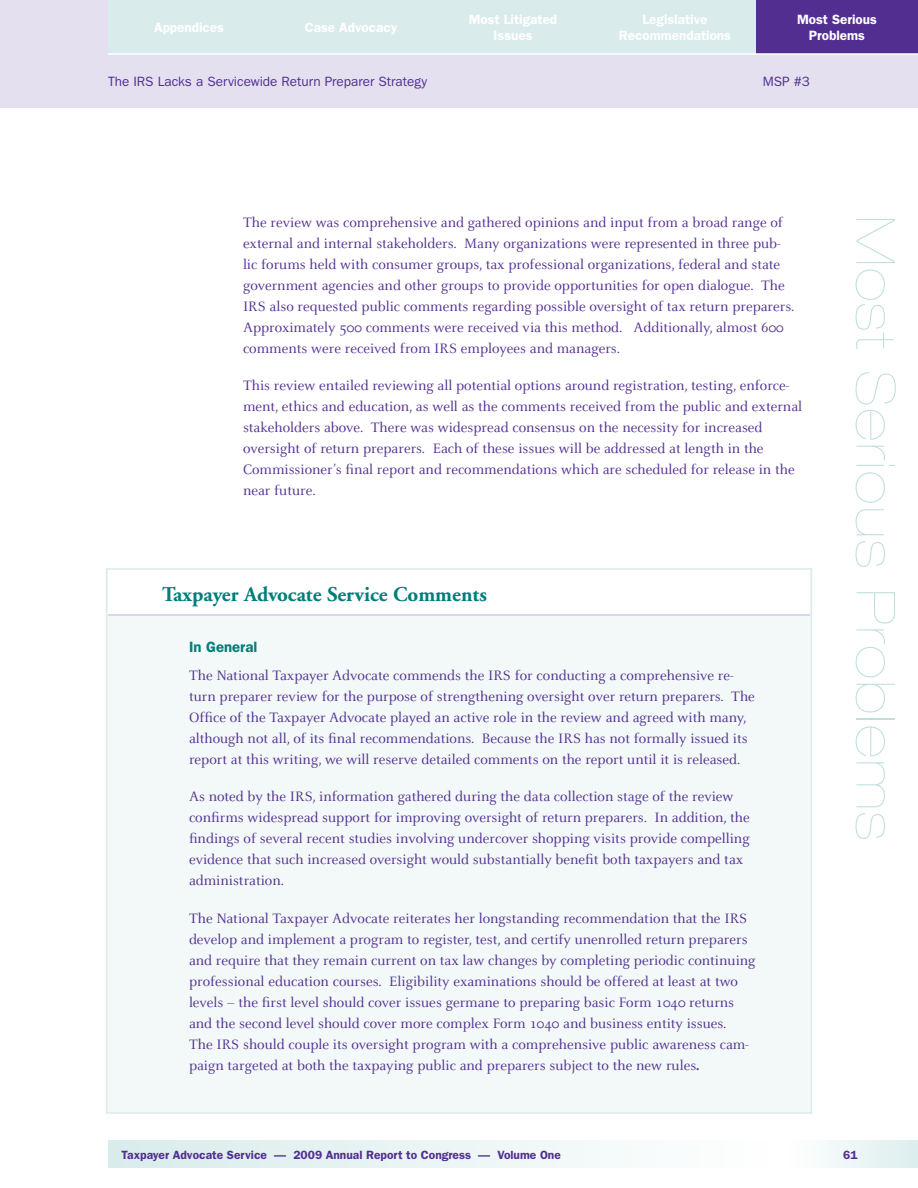
<style>
.page{position:relative;width:918px;height:1188px;background:#fff}
.page>*{position:absolute;margin:0;border:0;box-sizing:border-box;transform-origin:0 0}
.t1{font:900 expanded 54px "Helvetica Neue";letter-spacing:.04em;color:#bfdfde}
.t2{font:700 21px "Adobe Garamond";color:#007e7a}
.t3{font:15px/21px "Celeste";color:#522e91}
.t4{font:600 13.5px/16.5px "Franklin Gothic";color:#fff;text-align:center}
.t5{font:13.5px "Franklin Gothic";color:#522e91}
.t6{font:600 12px "Franklin Gothic";color:#522e91}
.s1{font-family:"Franklin Gothic";font-weight:600;color:#007e7a}
.s2{font-weight:700}
</style>
<div class="page">
<div style="left:106px;top:568px;width:706px;height:546px;background:#f2f9f8"></div>
<svg style="left:108px;top:1141px;width:493px;height:27px"></svg>
<div style="left:0;top:0;width:918px;height:108px;background:#e5e0ef"></div>
<div style="left:770px;top:1141px;width:148px;height:27px;background:linear-gradient(to right,#fff,#ddeeed)"></div>
<div style="left:756px;top:0;width:162px;height:54px;background:#522e91"></div>
<div style="left:594px;top:0;width:162px;height:54px;background:#d9eceb"></div>
<div style="left:432px;top:0;width:162px;height:54px;background:#d9eceb"></div>
<div style="left:108px;top:0;width:162px;height:54px;background:#d9eceb"></div>
<div style="left:270px;top:0;width:162px;height:54px;background:#d9eceb"></div>
<hr style="left:108px;top:53px;width:810px;height:2px;background:#fff">
<div style="left:108px;top:570px;width:702px;height:45px;background:#fff"></div>
<hr style="left:108px;top:614px;width:702px;height:2px;background:#d4cbe4">
<p class="t4" style="left:154px;top:19px;width:71px">Appendices</p>
<p class="t4" style="left:305px;top:19px;width:94px">Case Advocacy</p>
<p class="t4" style="left:469px;top:11px;width:90px">Most Litigated<br>Issues</p>
<p class="t4" style="left:619px;top:11px;width:114px">Legislative<br>Recommendations</p>
<p class="t4" style="left:797px;top:11px;width:81px">Most Serious<br>Problems</p>
<p class="t5" style="left:108px;top:74px;width:321px">The IRS Lacks a Servicewide Return Preparer Strategy</p>
<p class="t5" style="left:763px;top:74px;width:49px">MSP #3</p>
<p class="t3" style="left:243px;top:212px;width:541px">The review was comprehensive and gathered opinions and input from a broad range of</p>
<p class="t1" style="left:907px;top:216px;width:625px;rotate:90deg">Most Serious Problems</p>
<p class="t3" style="left:243px;top:233px;width:553px">external and internal stakeholders. Many organizations were represented in three pub&shy;lic forums held with consumer groups, tax professional organizations, federal and state government agencies and other groups to provide opportunities for open dialogue. The IRS also requested public comments regarding possible oversight of tax return preparers.<br>Approximately 500 comments were received via this method. Additionally, almost 600 comments were received from IRS employees and managers.</p>
<p class="t3" style="left:243px;top:375px;width:561px">This review entailed reviewing all potential options around registration, testing, enforce&shy;ment, ethics and education, as well as the comments received from the public and external stakeholders above. There was widespread consensus on the necessity for increased oversight of return preparers. Each of these issues will be addressed at length in the Commissioner’s final report and recommendations which are scheduled for release in the near future.</p>
<p class="t2" style="left:162px;top:583px;width:326px">Taxpayer Advocate Service Comments</p>
<p class="t3" style="left:189px;top:634px;width:546px;line-height:27.8px"><span class="s1">In General<br></span>The National Taxpayer Advocate commends the IRS for conducting a comprehensive re-</p>
<p class="t3" style="left:189px;top:686px;width:567px">turn preparer review for the purpose of strengthening oversight over return preparers. The Office of the Taxpayer Advocate played an active role in the review and agreed with many, although not all, of its final recommendations. Because the IRS has not formally issued its report at this writing, we will reserve detailed comments on the report until it is released.</p>
<p class="t3" style="left:189px;top:787px;width:562px">As noted by the IRS, information gathered during the data collection stage of the review confirms widespread support for improving oversight of return preparers. In addition, the findings of several recent studies involving undercover shopping visits provide compelling evidence that such increased oversight would substantially benefit both taxpayers and tax administration.</p>
<p class="t3" style="left:189px;top:908px;width:568px">The National Taxpayer Advocate reiterates her longstanding recommendation that the IRS develop and implement a program to register, test, and certify unenrolled return preparers and require that they remain current on tax law changes by completing periodic continuing professional education courses. Eligibility examinations should be offered at least at two levels – the first level should cover issues germane to preparing basic Form 1040 returns and the second level should cover more complex Form 1040 and business entity issues.<br>The IRS should couple its oversight program with a comprehensive public awareness cam&shy;paign targeted at both the taxpaying public and preparers subject to the new rules<span class="s2">.</span></p>
<p class="t6" style="left:122px;top:1148px;width:441px">Taxpayer Advocate Service — 2009 Annual Report to Congress — Volume One</p>
<p class="t6" style="left:843px;top:1148px;width:16px">61</p>
</div>
